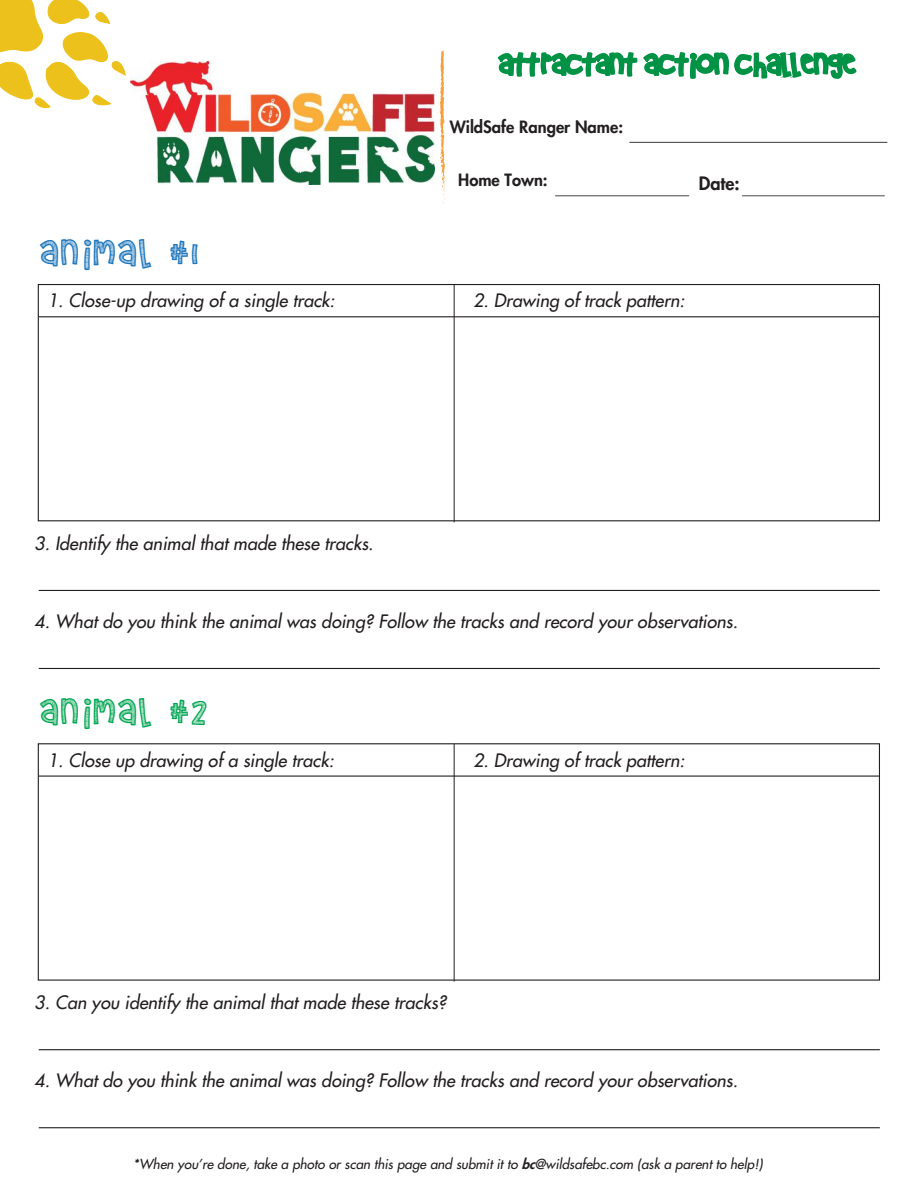
<style>
.page{position:relative;width:918px;height:1188px;background:#fff}
.page>*{position:absolute;margin:0;border:0;box-sizing:border-box;transform-origin:0 0}
.t1{font:31.5px "KB Zipa Dee Doo Dah";letter-spacing:.1em;color:#1b75bb}
.t2{font:31.5px "KB Zipa Dee Doo Dah";letter-spacing:.1em;color:#00a551}
.t3{font:italic 500 18px "Futura Std";color:#231f20}
.t4{font:800 18px "Futura Std";color:#231f20}
.t5{font:800 16.5px "Futura Std";color:#231f20}
.t6{font:italic 500 13.5px "Futura Std";color:#231f20}
.s1{font-weight:800}
</style>
<div class="page">
<svg style="left:38px;top:1127px;width:90px;height:2px"></svg>
<svg style="left:0;top:0;width:126px;height:109px"></svg>
<svg style="left:497px;top:52px;width:360px;height:90px"></svg>
<svg style="left:439px;top:50px;width:7px;height:154px"></svg>
<hr style="left:629px;top:142px;width:258px;height:1px;background:#58595b">
<hr style="left:555px;top:195px;width:134px;height:1px;background:#58595b">
<hr style="left:742px;top:195px;width:143px;height:1px;background:#58595b">
<div style="left:38px;top:284px;width:842px;height:237px;border:1px solid #231f20"></div>
<hr style="left:39px;top:316px;width:841px;height:1px;background:#231f20">
<hr style="left:39px;top:590px;width:841px;height:1px;background:#231f20">
<hr style="left:454px;top:285px;width:1px;height:237px;background:#231f20">
<hr style="left:39px;top:668px;width:841px;height:1px;background:#231f20">
<div style="left:38px;top:743px;width:842px;height:238px;border:1px solid #231f20"></div>
<hr style="left:39px;top:776px;width:841px;height:1px;background:#231f20">
<hr style="left:39px;top:1049px;width:841px;height:1px;background:#231f20">
<hr style="left:454px;top:744px;width:1px;height:238px;background:#231f20">
<hr style="left:39px;top:1127px;width:841px;height:1px;background:#231f20">
<img style="left:130px;top:61px;width:304px;height:124px">
<h1 class="t1" style="left:40px;top:238px;width:159px">ANIMAL #1</h1>
<p class="t3" style="left:48px;top:289px;width:289px">1. Close-up drawing of a single track:</p>
<p class="t5" style="left:450px;top:116px;width:175px">WildSafe Ranger Name:</p>
<p class="t5" style="left:458px;top:170px;width:91px">Home Town:</p>
<p class="t4" style="left:699px;top:172px;width:42px">Date:</p>
<p class="t3" style="left:473px;top:289px;width:213px">2. Drawing of track pattern:</p>
<p class="t3" style="left:34px;top:532px;width:341px">3. Identify the animal that made these tracks.</p>
<p class="t3" style="left:34px;top:610px;width:705px">4. What do you think the animal was doing? Follow the tracks and record your observations.</p>
<h1 class="t2" style="left:40px;top:697px;width:168px">ANIMAL #2</h1>
<p class="t3" style="left:48px;top:749px;width:288px">1. Close up drawing of a single track:</p>
<p class="t3" style="left:473px;top:749px;width:213px">2. Drawing of track pattern:</p>
<p class="t3" style="left:34px;top:991px;width:413px">3. Can you identify the animal that made these tracks?</p>
<p class="t3" style="left:34px;top:1069px;width:705px">4. What do you think the animal was doing? Follow the tracks and record your observations.</p>
<p class="t6" style="left:133px;top:1156px;width:631px">*When you’re done, take a photo or scan this page and submit it to <span class="s1">bc</span>@wildsafebc.com (ask a parent to help!)</p>
</div>
